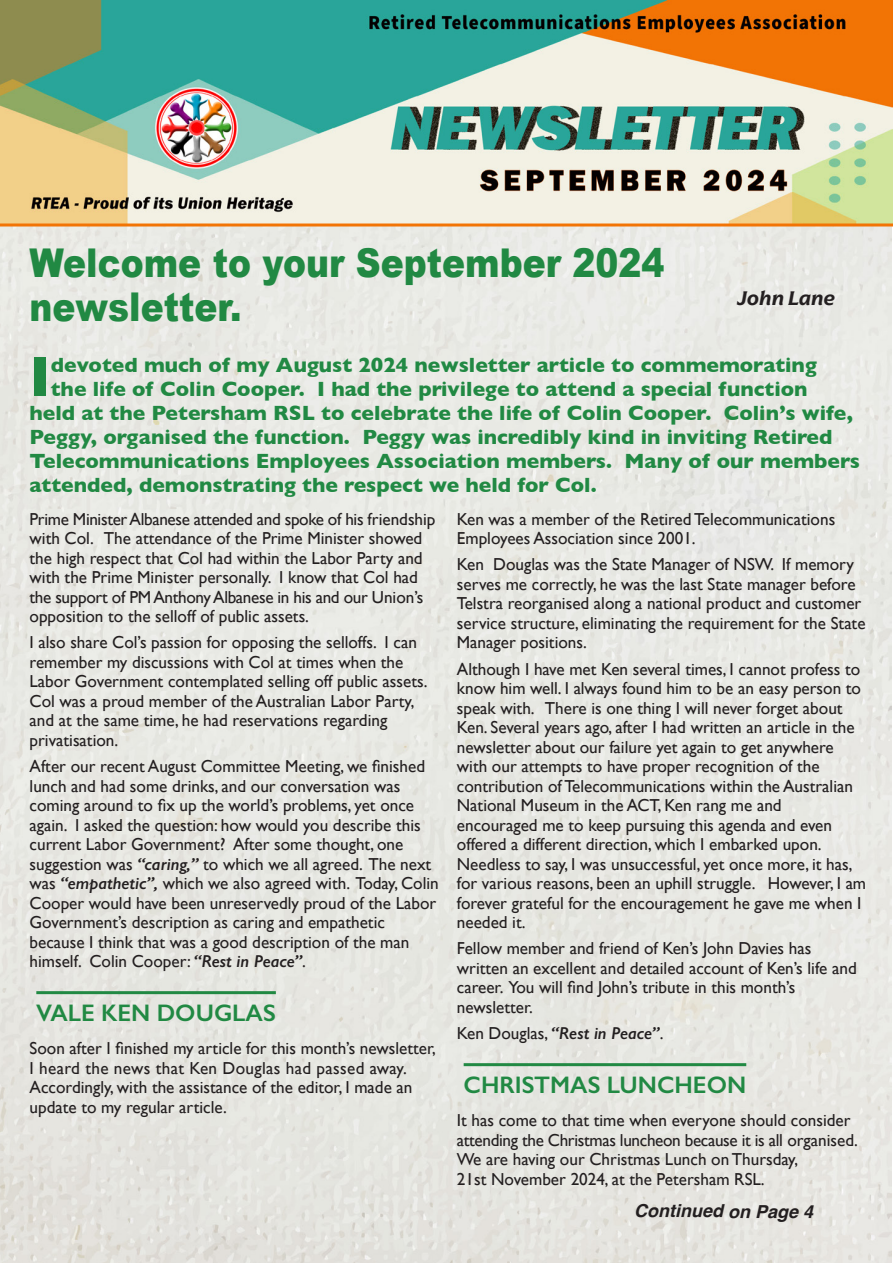
<style>
.page{position:relative;width:893px;height:1263px;background:#fff}
.page>*{position:absolute;margin:0;border:0;box-sizing:border-box;transform-origin:0 0}
.Lead_Paragraph{font:700 56.4px "Gill Sans";color:#218943}
.Article_Header_Greem{font:900 39.75px/43.5px "Arial";color:#218943;scale:.87 1}
.Section_Header{font:600 24px "Gill Sans";color:#218943}
.Lead_Paragraph-2{font:700 21px "Gill Sans";color:#218943}
.t1{font:italic 600 20.55px "Arpona";color:#231f20}
.Continued_On_Label{font:italic 700 18px "Helvetica";color:#231f20}
.Article_Body{font:17.4px/19.5px "Gill Sans";color:#231f20}
.Article_Body-2{font:italic 600 17.4px "Gill Sans";color:#231f20}
.s1{font-weight:600;font-style:italic}
.s2{font-weight:400;font-style:normal}
</style>
<div class="page">
<div style="left:0;top:226px;width:891px;height:1037px;background:#e8e8e3"></div>
<svg style="left:0;top:0;width:893px;height:226px;background:#a2b697"></svg>
<hr style="left:36px;top:991px;width:240px;height:3px;background:#218943">
<hr style="left:464px;top:1063px;width:282px;height:3px;background:#218943">
<p class="Article_Header_Greem" style="left:30px;top:240px;width:731px">Welcome to your September 2024 newsletter.</p>
<p class="Lead_Paragraph" style="left:30px;top:332px;width:23px">I</p>
<p class="Lead_Paragraph-2" style="left:51px;top:348px;width:767px">devoted much of my August 2024 newsletter article to commemorating</p>
<p class="t1" style="left:737px;top:285px;width:100px">John Lane</p>
<p class="Lead_Paragraph-2" style="left:51px;top:372px;width:758px">the life of Colin Cooper. I had the privilege to attend a special function</p>
<p class="Lead_Paragraph-2" style="left:30px;top:396px;width:825px">held at the Petersham RSL to celebrate the life of Colin Cooper. Colin’s wife,</p>
<p class="Lead_Paragraph-2" style="left:30px;top:420px;width:804px">Peggy, organised the function. Peggy was incredibly kind in inviting Retired</p>
<p class="Lead_Paragraph-2" style="left:30px;top:444px;width:832px">Telecommunications Employees Association members. Many of our members</p>
<p class="Lead_Paragraph-2" style="left:30px;top:468px;width:568px">attended, demonstrating the respect we held for Col.</p>
<p class="Article_Body" style="left:30px;top:509px;width:407px">Prime Minister Albanese attended and spoke of his friendship with Col. The attendance of the Prime Minister showed the high respect that Col had within the Labor Party and with the Prime Minister personally. I know that Col had the support of PM Anthony Albanese in his and our Union’s opposition to the selloff of public assets.</p>
<p class="Article_Body" style="left:30px;top:632px;width:399px">I also share Col’s passion for opposing the selloffs. I can remember my discussions with Col at times when the Labor Government contemplated selling off public assets.<br>Col was a proud member of the Australian Labor Party, and at the same time, he had reservations regarding privatisation.</p>
<p class="Article_Body" style="left:30px;top:756px;width:411px">After our recent August Committee Meeting, we finished lunch and had some drinks, and our conversation was coming around to fix up the world’s problems, yet once again. I asked the question: how would you describe this current Labor Government? After some thought, one suggestion was <span class="s1">“caring,”</span> to which we all agreed. The next was <span class="s1">“empathetic”,</span> which we also agreed with. Today, Colin Cooper would have been unreservedly proud of the Labor Government’s description as caring and empathetic because I think that was a good description of the man himself. Colin Cooper: <span class="s1">“Rest in Peace”</span>.</p>
<p class="Section_Header" style="left:36px;top:998px;width:241px">VALE KEN DOUGLAS</p>
<p class="Article_Body" style="left:30px;top:1038px;width:408px">Soon after I finished my article for this month’s newsletter, I heard the news that Ken Douglas had passed away.<br>Accordingly, with the assistance of the editor, I made an update to my regular article.</p>
<p class="Article_Body" style="left:457px;top:509px;width:380px">Ken was a member of the Retired Telecommunications<br>Employees Association since 2001.</p>
<p class="Article_Body" style="left:457px;top:554px;width:410px">Ken Douglas was the State Manager of NSW. If memory serves me correctly, he was the last State manager before Telstra reorganised along a national product and customer service structure, eliminating the requirement for the State Manager positions.</p>
<p class="Article_Body" style="left:457px;top:659px;width:411px">Although I have met Ken several times, I cannot profess to know him well. I always found him to be an easy person to speak with. There is one thing I will never forget about Ken. Several years ago, after I had written an article in the newsletter about our failure yet again to get anywhere with our attempts to have proper recognition of the contribution of Telecommunications within the Australian National Museum in the ACT, Ken rang me and encouraged me to keep pursuing this agenda and even offered a different direction, which I embarked upon.<br>Needless to say, I was unsuccessful, yet once more, it has, for various reasons, been an uphill struggle. However, I am forever grateful for the encouragement he gave me when I needed it.</p>
<p class="Article_Body" style="left:457px;top:938px;width:401px">Fellow member and friend of Ken’s John Davies has written an excellent and detailed account of Ken’s life and career. You will find John’s tribute in this month’s newsletter.</p>
<p class="Article_Body-2" style="left:457px;top:1023px;width:208px"><span class="s2">Ken Douglas,</span> “Rest in Peace”<span class="s2">.</span></p>
<p class="Section_Header" style="left:464px;top:1070px;width:284px">CHRISTMAS LUNCHEON</p>
<p class="Article_Body" style="left:457px;top:1110px;width:403px">It has come to that time when everyone should consider attending the Christmas luncheon because it is all organised.<br>We are having our Christmas Lunch on Thursday,<br>21st November 2024, at the Petersham RSL.</p>
<p class="Continued_On_Label" style="left:634px;top:1200px;width:181px">Continued on Page 4</p>
</div>
